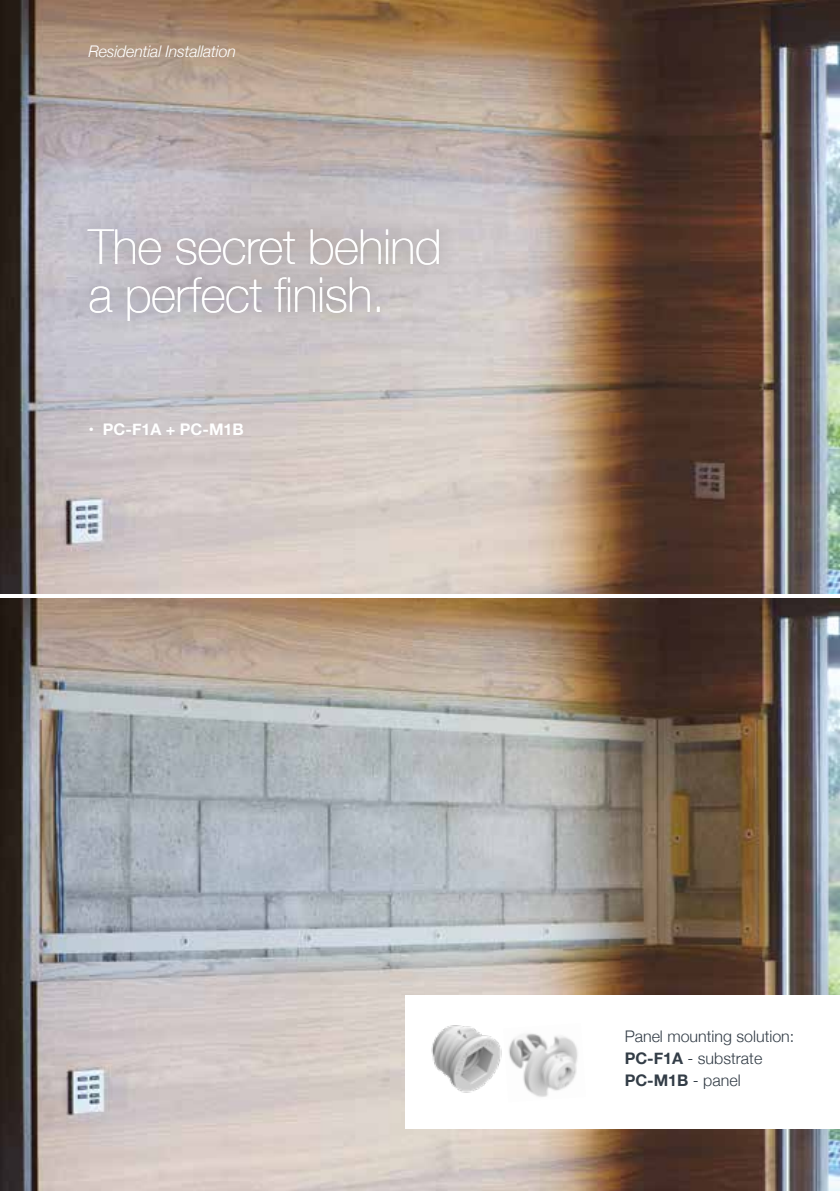
<style>
.page{position:relative;width:840px;height:1191px;background:#fff}
.page>*{position:absolute;margin:0;border:0;box-sizing:border-box;transform-origin:0 0}
.t1{font:100 48px/48px "Helvetica Neue";letter-spacing:-.01em;color:#fff}
.t2{font:300 16px/22px "Helvetica Neue";color:#333d47}
.t3{font:italic 300 16px "Helvetica Neue";letter-spacing:-.01em;color:#fff}
.t4{font:700 16px "Helvetica Neue";color:#fff}
.s1{font-weight:700}
</style>
<div class="page">
<img style="left:0;top:0;width:839px;height:1191px">
<hr style="left:0;top:594px;width:839px;height:4px;background:#fff">
<div style="left:405px;top:994px;width:434px;height:134px;background:#fff"></div>
<img style="left:431px;top:1025px;width:71px;height:68px">
<div style="left:72px;top:210px;width:385px;height:126px;background:#000;opacity:.47"></div>
<img style="left:508px;top:1033px;width:70px;height:64px">
<p class="t3" style="left:88px;top:38px;width:149px">Residential Installation</p>
<h1 class="t1" style="left:88px;top:221px;width:354px">The secret behind a perfect finish.</h1>
<p class="t4" style="left:88px;top:417px;width:157px">• PC-F1A + PC-M1B</p>
<p class="t2" style="left:624px;top:1024px;width:171px">Panel mounting solution:<br><span class="s1">PC-F1A</span> - substrate<br><span class="s1">PC-M1B</span> - panel</p>
</div>
